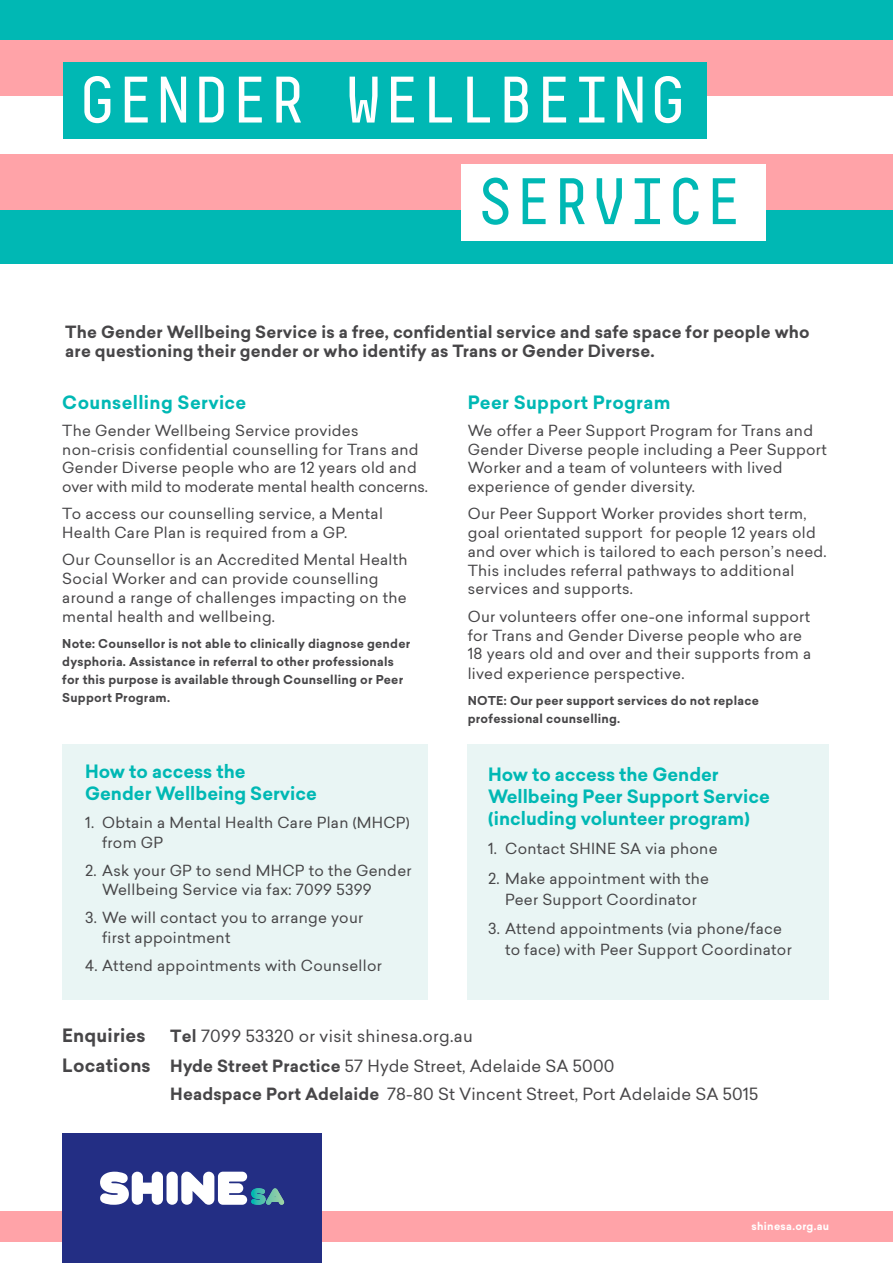
<style>
.page{position:relative;width:893px;height:1263px;background:#fff}
.page>*{position:absolute;margin:0;border:0;box-sizing:border-box;transform-origin:0 0}
.t1{font:65.55px "Decima Mono";letter-spacing:-.02em;color:#fff}
.t2{font:65.55px "Decima Mono";letter-spacing:-.02em;color:#00b8b4}
.t3{font:700 18px/21.6px "Sailec";color:#00b8b4}
.t4{font:700 18px "Sailec";letter-spacing:.02em;color:#00b8b4}
.t5{font:700 18px "Sailec";letter-spacing:.01em;color:#474648}
.t6{font:16.5px/30.2px "Sailec";letter-spacing:.01em;color:#474648}
.t7{font:700 16.5px/19.5px "Sailec";letter-spacing:.01em;color:#474648}
.t8{font:15px/18.8px "Sailec";letter-spacing:.02em;color:#474648}
.t9{font:700 12px/18px "Sailec";letter-spacing:.02em;color:#474648}
.t10{font:700 10.5px "Sailec";letter-spacing:.03em;color:#fff}
.s1{font-weight:700}
.s2{font-weight:700;font-size:18px}
</style>
<div class="page">
<div style="left:0;top:1211px;width:893px;height:31px;background:#ffa3a8"></div>
<div style="left:0;top:210px;width:893px;height:54px;background:#00b8b4"></div>
<div style="left:0;top:154px;width:893px;height:56px;background:#ffa3a8"></div>
<div style="left:462px;top:164px;width:304px;height:77px;background:#fff"></div>
<div style="left:62px;top:744px;width:366px;height:256px;background:#e9f5f4"></div>
<div style="left:468px;top:744px;width:361px;height:256px;background:#e9f5f4"></div>
<div style="left:62px;top:1133px;width:260px;height:130px;background:#232e84"></div>
<div style="left:167px;top:1172px;width:11px;height:33px;background:#fff;border-radius:6px"></div>
<svg style="left:100px;top:1172px;width:63px;height:33px"></svg>
<svg style="left:181px;top:1172px;width:103px;height:33px"></svg>
<div style="left:0;top:0;width:893px;height:41px;background:#00b8b4"></div>
<div style="left:0;top:41px;width:893px;height:55px;background:#ffa3a8"></div>
<div style="left:64px;top:63px;width:643px;height:76px;background:#00b8b4"></div>
<h1 class="t1" style="left:78px;top:63px;width:611px">GENDER WELLBEING</h1>
<h1 class="t2" style="left:476px;top:164px;width:269px">SERVICE</h1>
<p class="t7" style="left:65px;top:322px;width:746px">The Gender Wellbeing Service is a free, confidential service and safe space for people who are questioning their gender or who identify as Trans or Gender Diverse.</p>
<p class="t4" style="left:468px;top:389px;width:204px">Peer Support Program</p>
<p class="t8" style="left:468px;top:421px;width:361px">We offer a Peer Support Program for Trans and Gender Diverse people including a Peer Support Worker and a team of volunteers with lived experience of gender diversity.</p>
<p class="t8" style="left:468px;top:504px;width:360px">Our Peer Support Worker provides short term, goal orientated support for people 12 years old and over which is tailored to each person’s need.<br>This includes referral pathways to additional services and supports.</p>
<p class="t8" style="left:468px;top:606px;width:345px">Our volunteers offer one-one informal support for Trans and Gender Diverse people who are 18 years old and over and their supports from a lived experience perspective.</p>
<p class="t9" style="left:468px;top:692px;width:293px">NOTE: Our peer support services do not replace professional counselling.</p>
<p class="t4" style="left:62px;top:389px;width:186px">Counselling Service</p>
<p class="t8" style="left:62px;top:421px;width:367px">The Gender Wellbeing Service provides non-crisis confidential counselling for Trans and Gender Diverse people who are 12 years old and over with mild to moderate mental health concerns.</p>
<p class="t8" style="left:62px;top:504px;width:322px">To access our counselling service, a Mental<br>Health Care Plan is required from a GP.</p>
<p class="t8" style="left:62px;top:550px;width:347px">Our Counsellor is an Accredited Mental Health Social Worker and can provide counselling around a range of challenges impacting on the mental health and wellbeing.</p>
<p class="t9" style="left:62px;top:635px;width:349px">Note: Counsellor is not able to clinically diagnose gender dysphoria. Assistance in referral to other professionals for this purpose is available through Counselling or Peer Support Program.</p>
<p class="t3" style="left:85px;top:761px;width:233px">How to access the<br>Gender Wellbeing Service</p>
<p class="t8" style="left:102px;top:813px;width:309px;line-height:19.5px;text-indent:-17px">1. Obtain a Mental Health Care Plan (MHCP) from GP</p>
<p class="t8" style="left:102px;top:860px;width:311px;line-height:19.5px;text-indent:-17px">2. Ask your GP to send MHCP to the Gender<br>Wellbeing Service via fax: 7099 5399</p>
<p class="t8" style="left:102px;top:908px;width:263px;line-height:19.5px;text-indent:-17px">3. We will contact you to arrange your first appointment</p>
<p class="t8" style="left:85px;top:955px;width:298px">4. Attend appointments with Counsellor</p>
<p class="t3" style="left:488px;top:764px;width:283px">How to access the Gender<br>Wellbeing Peer Support Service (including volunteer program)</p>
<p class="t8" style="left:488px;top:839px;width:231px">1. Contact SHINE SA via phone</p>
<p class="t8" style="left:488px;top:867px;width:223px;line-height:21px;text-align:center">2. Make appointment with the<br>Peer Support Coordinator</p>
<p class="t8" style="left:505px;top:918px;width:288px;line-height:21px;text-indent:-17px">3. Attend appointments (via phone/face to face) with Peer Support Coordinator</p>
<p class="t5" style="left:62px;top:1022px;width:85px">Enquiries</p>
<p class="t6" style="left:62px;top:1020px;width:554px;text-indent:108px"><span class="s1">Tel</span> 7099 53320 or visit shinesa.org.au<br><span class="s2">Locations</span> <span class="s1">Hyde Street Practice</span> 57 Hyde Street, Adelaide SA 5000</p>
<p class="t6" style="left:170px;top:1078px;width:590px"><span class="s1">Headspace Port Adelaide</span> 78-80 St Vincent Street, Port Adelaide SA 5015</p>
<p class="t10" style="left:751px;top:1218px;width:79px">shinesa.org.au</p>
</div>
